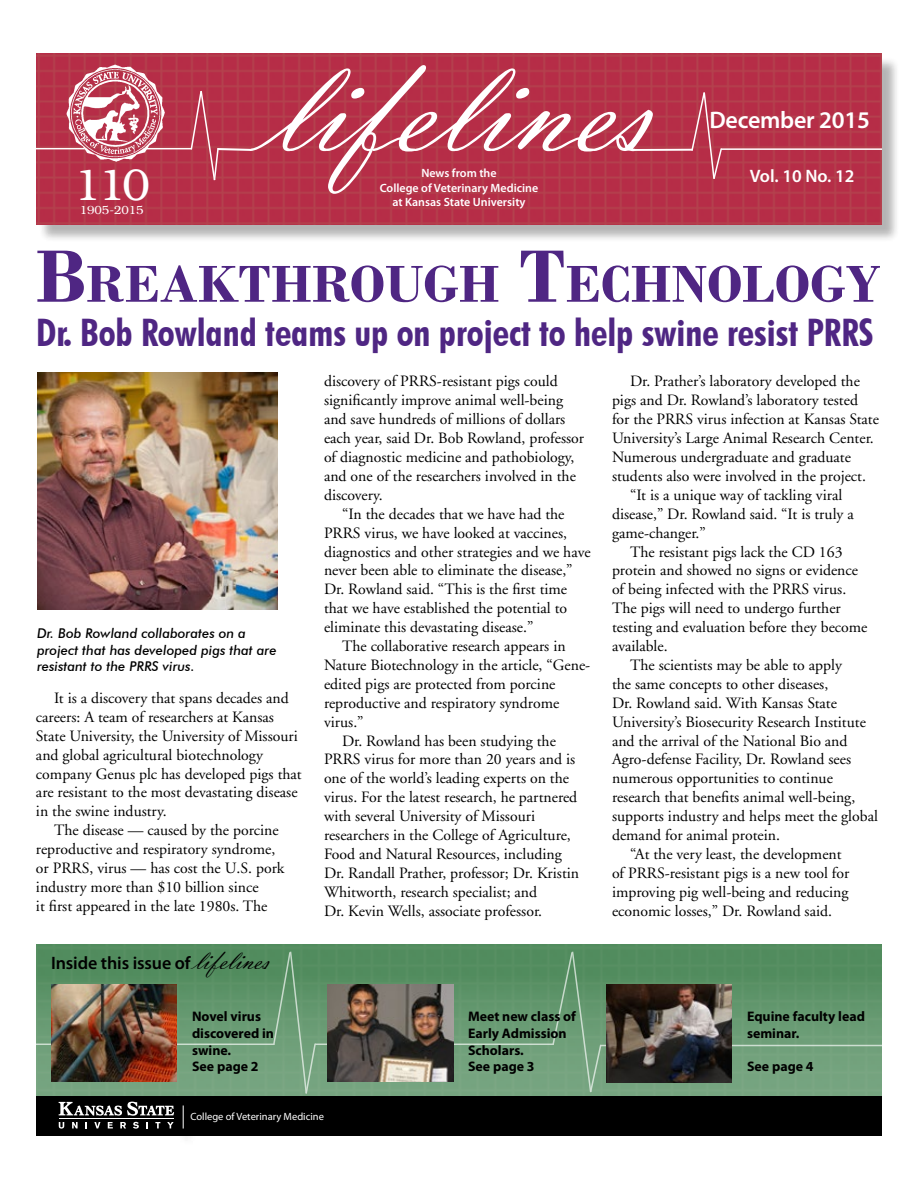
<style>
.page{position:relative;width:918px;height:1188px;background:#fff}
.page>*{position:absolute;margin:0;border:0;box-sizing:border-box;transform-origin:0 0}
.t1{font:142.5px "Vladimir Script";color:#fff}
.t2{font:700 54.6px "Bodoni";color:#4f2683}
.t3{font:44.85px "Librarian";color:#fff}
.t4{font:700 condensed 37.95px "Futura BT";color:#4f2683}
.t5{font:600 24px "Myriad Pro";letter-spacing:-.01em;color:#fff}
.t6{font:600 18px "Myriad Pro";letter-spacing:-.005em;color:#000}
.t7{font:600 18px "Myriad Pro";color:#fff}
.t8{font:15.75px/18.9px "Adobe Garamond";color:#000}
.t9{font:700 13.8px/16.6px "Myriad Pro";color:#000}
.t10{font:italic 500 13.5px/16.2px "Futura BT";color:#000}
.t11{font:600 12px/14.4px "Myriad Pro";color:#fff;text-align:center}
.t12{font:11.85px "Librarian";color:#fff}
.t13{font:10.5px "Myriad Pro";color:#fff}
.s1{font-size:78px}
.s2{font-family:"Vladimir Script";font-weight:400;font-size:28.5px}
</style>
<div class="page">
<img style="left:36px;top:944px;width:846px;height:152px">
<div style="left:38px;top:56px;width:863px;height:187px;background:#000;opacity:.32"></div>
<img style="left:36px;top:54px;width:846px;height:170px">
<div style="left:36px;top:1096px;width:846px;height:39px;background:#000"></div>
<hr style="left:59px;top:1118px;width:114px;height:1px;background:#fff">
<svg style="left:59px;top:1102px;width:115px;height:14px"></svg>
<svg style="left:59px;top:1122px;width:5px;height:7px"></svg>
<svg style="left:72px;top:1122px;width:6px;height:6px"></svg>
<svg style="left:85px;top:1122px;width:2px;height:6px"></svg>
<svg style="left:94px;top:1122px;width:6px;height:6px"></svg>
<svg style="left:108px;top:1122px;width:5px;height:6px"></svg>
<svg style="left:120px;top:1122px;width:6px;height:6px"></svg>
<svg style="left:133px;top:1122px;width:6px;height:7px"></svg>
<svg style="left:146px;top:1122px;width:2px;height:6px"></svg>
<svg style="left:155px;top:1122px;width:5px;height:6px"></svg>
<svg style="left:167px;top:1122px;width:7px;height:6px"></svg>
<div style="left:179px;top:1110px;width:17px;height:37px;background:#000;opacity:.75"></div>
<svg style="left:183px;top:1106px;width:1px;height:23px"></svg>
<hr style="left:634px;top:149px;width:59px;height:2px;background:#fff">
<svg style="left:690px;top:91px;width:33px;height:90px;background:#bb4358"></svg>
<svg style="left:190px;top:89px;width:63px;height:93px;background:#b93d52"></svg>
<hr style="left:145px;top:148px;width:47px;height:1px;background:#fff">
<hr style="left:721px;top:148px;width:161px;height:2px;background:#fff">
<img style="left:67px;top:65px;width:48px;height:87px">
<svg style="left:272px;top:950px;width:45px;height:145px;background:#6c9d77"></svg>
<hr style="left:36px;top:1044px;width:238px;height:1px;background:#fff">
<hr style="left:600px;top:1045px;width:282px;height:1px;background:#fff">
<svg style="left:551px;top:950px;width:52px;height:144px;background:#6b9d76"></svg>
<hr style="left:315px;top:1044px;width:239px;height:1px;background:#fff">
<img style="left:606px;top:984px;width:126px;height:99px">
<img style="left:327px;top:984px;width:126px;height:98px">
<img style="left:51px;top:984px;width:126px;height:98px">
<img style="left:37px;top:373px;width:240px;height:237px">
<hr style="left:36px;top:148px;width:49px;height:1px;background:#fff">
<h3 class="t3" style="left:74px;top:158px;width:78px">110</h3>
<p class="t12" style="left:80px;top:203px;width:65px">1905-2015</p>
<h1 class="t1" style="left:267px;top:23px;width:386px">lifelines</h1>
<p class="t11" style="left:380px;top:166px;width:160px">News from the<br>College of Veterinary Medicine at Kansas State University</p>
<h3 class="t5" style="left:709px;top:107px;width:162px">December 2015</h3>
<p class="t7" style="left:750px;top:166px;width:106px">Vol. 10 No. 12</p>
<h2 class="t2" style="left:36px;top:252px;width:846px"><span class="s1">B</span>REAKTHROUGH <span class="s1">T</span>ECHNOLOGY</h2>
<h3 class="t4" style="left:36px;top:309px;width:839px">Dr. Bob Rowland teams up on project to help swine resist PRRS</h3>
<p class="t10" style="left:37px;top:625px;width:241px">Dr. Bob Rowland collaborates on a project that has developed pigs that are resistant to the PRRS virus.</p>
<p class="t8" style="left:36px;top:689px;width:267px;text-indent:18px">It is a discovery that spans decades and careers: A team of researchers at Kansas State University, the University of Missouri and global agricultural biotechnology company Genus plc has developed pigs that are resistant to the most devastating disease in the swine industry.</p>
<p class="t8" style="left:36px;top:821px;width:250px;text-indent:18px">The disease — caused by the porcine reproductive and respiratory syndrome, or PRRS, virus — has cost the U.S. pork industry more than $10 billion since<br>it first appeared in the late 1980s. The</p>
<p class="t6" style="left:51px;top:953px;width:220px">Inside this issue of <span class="s2">lifelines</span></p>
<p class="t8" style="left:324px;top:372px;width:262px">discovery of PRRS-resistant pigs could significantly improve animal well-being and save hundreds of millions of dollars each year, said Dr. Bob Rowland, professor of diagnostic medicine and pathobiology, and one of the researchers involved in the discovery.</p>
<p class="t8" style="left:342px;top:505px;width:224px">“In the decades that we have had the</p>
<p class="t8" style="left:324px;top:524px;width:245px">PRRS virus, we have looked at vaccines,</p>
<p class="t8" style="left:324px;top:543px;width:268px">diagnostics and other strategies and we have</p>
<p class="t8" style="left:324px;top:561px;width:250px">never been able to eliminate the disease,”</p>
<p class="t8" style="left:324px;top:580px;width:245px">Dr. Rowland said. “This is the first time</p>
<p class="t8" style="left:324px;top:599px;width:245px">that we have established the potential to</p>
<p class="t8" style="left:324px;top:618px;width:211px">eliminate this devastating disease.”</p>
<p class="t8" style="left:342px;top:637px;width:225px">The collaborative research appears in</p>
<p class="t8" style="left:324px;top:656px;width:268px">Nature Biotechnology in the article, “Gene-</p>
<p class="t8" style="left:324px;top:675px;width:233px">edited pigs are protected from porcine</p>
<p class="t8" style="left:324px;top:694px;width:237px">reproductive and respiratory syndrome</p>
<p class="t8" style="left:324px;top:713px;width:41px">virus.”</p>
<p class="t8" style="left:342px;top:732px;width:215px">Dr. Rowland has been studying the</p>
<p class="t8" style="left:324px;top:750px;width:253px">PRRS virus for more than 20 years and is</p>
<p class="t8" style="left:324px;top:769px;width:247px">one of the world’s leading experts on the</p>
<p class="t8" style="left:324px;top:788px;width:255px">virus. For the latest research, he partnered</p>
<p class="t8" style="left:324px;top:807px;width:213px">with several University of Missouri</p>
<p class="t8" style="left:324px;top:826px;width:248px">researchers in the College of Agriculture,</p>
<p class="t8" style="left:324px;top:845px;width:239px">Food and Natural Resources, including</p>
<p class="t8" style="left:324px;top:864px;width:257px">Dr. Randall Prather, professor; Dr. Kristin</p>
<p class="t8" style="left:324px;top:883px;width:215px">Whitworth, research specialist; and</p>
<p class="t8" style="left:324px;top:902px;width:220px">Dr. Kevin Wells, associate professor.</p>
<p class="t9" style="left:192px;top:1009px;width:84px">Novel virus discovered in swine.<br>See page 2</p>
<p class="t9" style="left:468px;top:1009px;width:109px">Meet new class of<br>Early Admission<br>Scholars.<br>See page 3</p>
<p class="t13" style="left:190px;top:1111px;width:135px">College of Veterinary Medicine</p>
<p class="t8" style="left:630px;top:372px;width:231px">Dr. Prather’s laboratory developed the</p>
<p class="t8" style="left:612px;top:391px;width:248px">pigs and Dr. Rowland’s laboratory tested</p>
<p class="t8" style="left:612px;top:410px;width:269px">for the PRRS virus infection at Kansas State</p>
<p class="t8" style="left:612px;top:429px;width:263px">University’s Large Animal Research Center.</p>
<p class="t8" style="left:612px;top:448px;width:241px">Numerous undergraduate and graduate</p>
<p class="t8" style="left:612px;top:467px;width:256px">students also were involved in the project.</p>
<p class="t8" style="left:630px;top:486px;width:214px">“It is a unique way of tackling viral</p>
<p class="t8" style="left:612px;top:505px;width:243px">disease,” Dr. Rowland said. “It is truly a</p>
<p class="t8" style="left:612px;top:524px;width:95px">game-changer.”</p>
<p class="t8" style="left:630px;top:543px;width:214px">The resistant pigs lack the CD 163</p>
<p class="t8" style="left:612px;top:561px;width:248px">protein and showed no signs or evidence</p>
<p class="t8" style="left:612px;top:580px;width:236px">of being infected with the PRRS virus.</p>
<p class="t8" style="left:612px;top:599px;width:230px">The pigs will need to undergo further</p>
<p class="t8" style="left:612px;top:618px;width:257px">testing and evaluation before they become</p>
<p class="t8" style="left:612px;top:637px;width:57px">available.</p>
<p class="t8" style="left:630px;top:656px;width:213px">The scientists may be able to apply</p>
<p class="t8" style="left:612px;top:675px;width:218px">the same concepts to other diseases,</p>
<p class="t8" style="left:612px;top:694px;width:226px">Dr. Rowland said. With Kansas State</p>
<p class="t8" style="left:612px;top:713px;width:255px">University’s Biosecurity Research Institute</p>
<p class="t8" style="left:612px;top:732px;width:237px">and the arrival of the National Bio and</p>
<p class="t8" style="left:612px;top:750px;width:241px">Agro-defense Facility, Dr. Rowland sees</p>
<p class="t8" style="left:612px;top:769px;width:222px">numerous opportunities to continue</p>
<p class="t8" style="left:612px;top:788px;width:245px">research that benefits animal well-being,</p>
<p class="t8" style="left:612px;top:807px;width:267px">supports industry and helps meet the global</p>
<p class="t8" style="left:612px;top:826px;width:169px">demand for animal protein.</p>
<p class="t8" style="left:630px;top:845px;width:213px">“At the very least, the development</p>
<p class="t8" style="left:612px;top:864px;width:239px">of PRRS-resistant pigs is a new tool for</p>
<p class="t8" style="left:612px;top:883px;width:238px">improving pig well-being and reducing</p>
<p class="t8" style="left:612px;top:902px;width:222px">economic losses,” Dr. Rowland said.</p>
<p class="t9" style="left:747px;top:1009px;width:119px">Equine faculty lead seminar.</p>
<p class="t9" style="left:747px;top:1059px;width:68px">See page 4</p>
</div>
